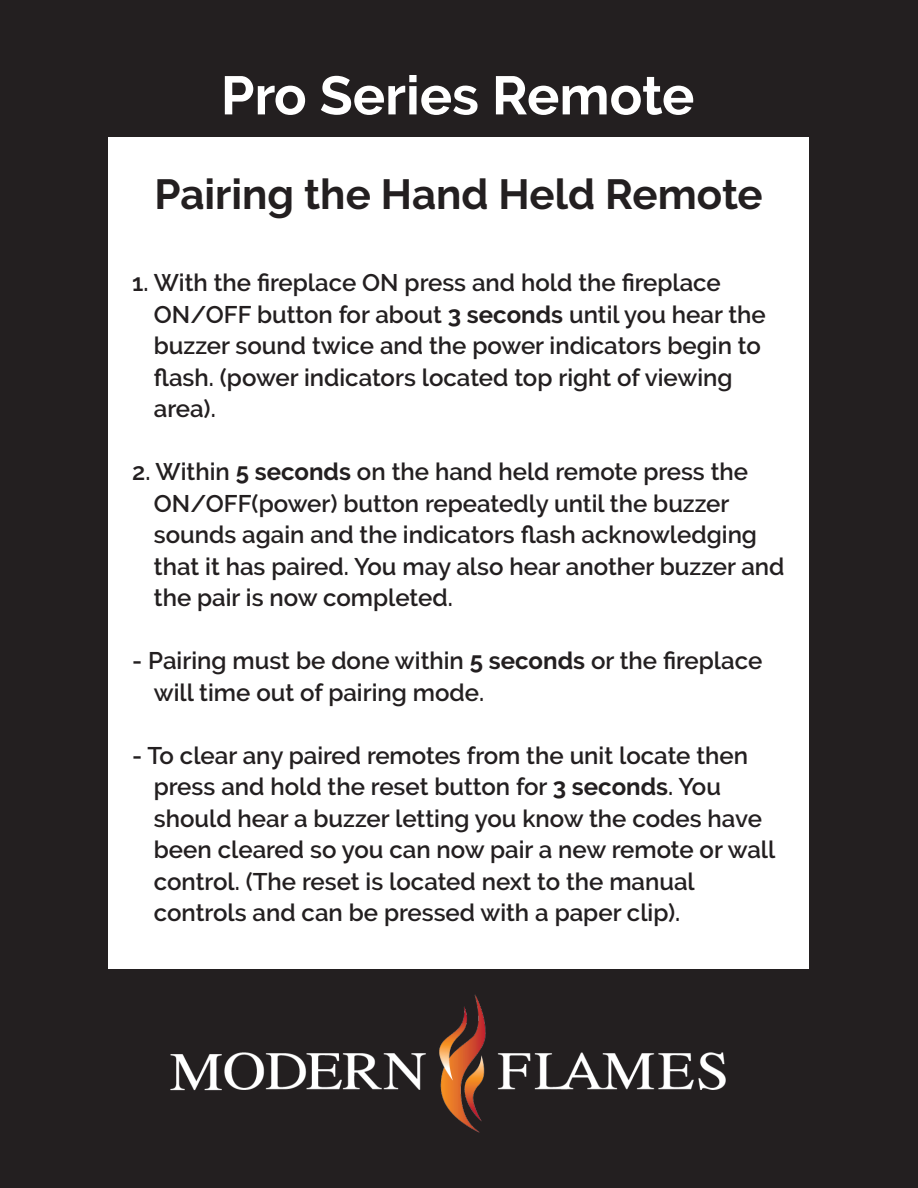
<style>
.page{position:relative;width:918px;height:1188px;background:#231f20}
.page>*{position:absolute;margin:0;border:0;box-sizing:border-box;transform-origin:0 0}
.t1{font:700 54px "Raleway";color:#fff}
.t2{font:700 42px "Raleway";color:#231f20}
.t3{font:600 24px/31.5px "Raleway";color:#231f20}
.s1{font-weight:700}
</style>
<div class="page">
<div style="left:108px;top:138px;width:700px;height:831px;background:#fff"></div>
<img style="left:170px;top:995px;width:556px;height:138px">
<h1 class="t1" style="left:221px;top:65px;width:475px">Pro Series Remote</h1>
<h2 class="t2" style="left:154px;top:171px;width:610px">Pairing the Hand Held Remote</h2>
<p class="t3" style="left:154px;top:267px;width:613px;text-indent:-22px">1. With the fireplace ON press and hold the fireplace ON/OFF button for about <span class="s1">3 seconds</span> until you hear the buzzer sound twice and the power indicators begin to flash. (power indicators located top right of viewing area).</p>
<p class="t3" style="left:154px;top:456px;width:632px;text-indent:-22px">2. Within <span class="s1">5 seconds</span> on the hand held remote press the ON/OFF(power) button repeatedly until the buzzer sounds again and the indicators flash acknowledging that it has paired. You may also hear another buzzer and the pair is now completed.</p>
<p class="t3" style="left:154px;top:645px;width:610px;text-indent:-22px">- Pairing must be done within <span class="s1">5 seconds</span> or the fireplace will time out of pairing mode.</p>
<p class="t3" style="left:154px;top:739px;width:623px;text-indent:-22px">- To clear any paired remotes from the unit locate then press and hold the reset button for <span class="s1">3 seconds</span>. You should hear a buzzer letting you know the codes have been cleared so you can now pair a new remote or wall control. (The reset is located next to the manual controls and can be pressed with a paper clip).</p>
</div>
